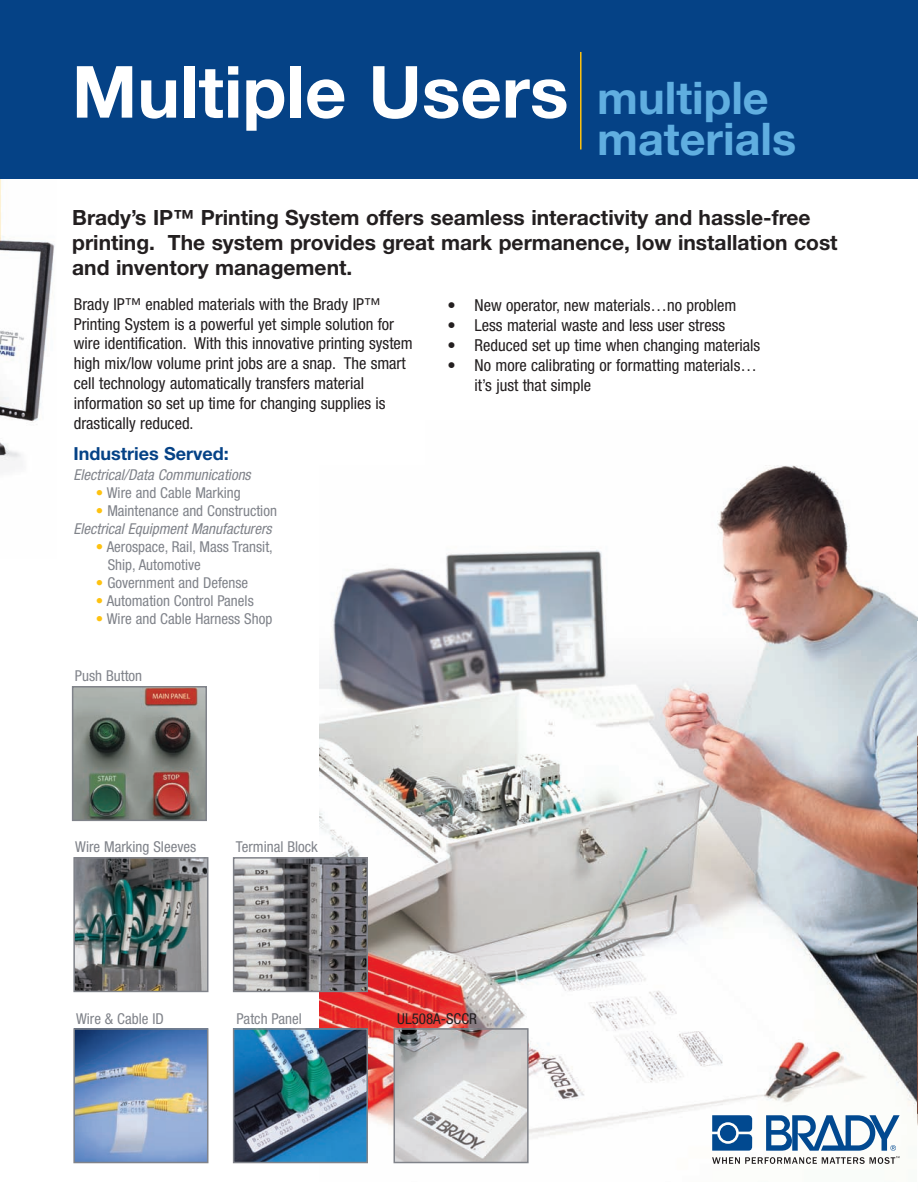
<style>
.page{position:relative;width:918px;height:1191px;background:#fff}
.page>*{position:absolute;margin:0;border:0;box-sizing:border-box;transform-origin:0 0}
.t1{font:700 72px "Helvetica Neue";color:#fff}
.t2{font:700 45px "Helvetica Neue";color:#60aee0}
.t3{font:700 21px/25.2px "Helvetica Neue";color:#231f20}
.t4{font:700 18px "Helvetica Neue";color:#054286}
.t5{font:condensed 16.5px/19.8px "Helvetica Neue";color:#231f20}
.t6{font:condensed 15px/18px "Helvetica Neue";color:#80838a}
.t7{font:italic condensed 15px/18px "Helvetica Neue";color:#80838a;text-align:right}
.t8{font:condensed 15px "Helvetica Neue";color:#231f20}
.s1{font-size:45px;color:#60aee0}
.s2{color:#fec210}
.s3{font-style:normal;color:#fec210}
.s4{font-style:normal}
</style>
<div class="page">
<svg style="left:917px;top:0;width:1px;height:1126px"></svg>
<img style="left:0;top:0;width:917px;height:1164px">
<h1 class="t1" style="left:72px;top:66px;width:698px">Multiple Users <span class="s1">multiple</span></h1>
<h2 class="t2" style="left:597px;top:123px;width:200px">materials</h2>
<p class="t3" style="left:72px;top:206px;width:766px">Brady’s IP™ Printing System offers seamless interactivity and hassle-free printing. The system provides great mark permanence, low installation cost and inventory management.</p>
<p class="t5" style="left:447px;top:297px;width:290px">• New operator, new materials…no problem</p>
<p class="t5" style="left:447px;top:317px;width:279px">• Less material waste and less user stress</p>
<p class="t5" style="left:447px;top:336px;width:314px">• Reduced set up time when changing materials</p>
<p class="t5" style="left:474px;top:356px;width:284px;text-indent:-27px">• No more calibrating or formatting materials… it’s just that simple</p>
<p class="t5" style="left:74px;top:295px;width:340px">Brady IP™ enabled materials with the Brady IP™ Printing System is a powerful yet simple solution for wire identification. With this innovative printing system high mix/low volume print jobs are a snap. The smart cell technology automatically transfers material information so set up time for changing supplies is drastically reduced.</p>
<p class="t4" style="left:73px;top:447px;width:157px">Industries Served:</p>
<p class="t7" style="left:73px;top:466px;width:182px">Electrical/Data Communications</p>
<p class="t6" style="left:96px;top:484px;width:146px"><span class="s2">•</span> Wire and Cable Marking</p>
<p class="t7" style="left:73px;top:502px;width:205px"><span class="s3">•</span> <span class="s4">Maintenance and Construction<br></span>Electrical Equipment Manufacturers</p>
<p class="t6" style="left:108px;top:538px;width:166px;text-indent:-12px"><span class="s2">•</span> Aerospace, Rail, Mass Transit,<br>Ship, Automotive</p>
<p class="t6" style="left:96px;top:574px;width:154px"><span class="s2">•</span> Government and Defense</p>
<p class="t6" style="left:96px;top:592px;width:159px"><span class="s2">•</span> Automation Control Panels</p>
<p class="t6" style="left:96px;top:610px;width:178px"><span class="s2">•</span> Wire and Cable Harness Shop</p>
<p class="t6" style="left:75px;top:668px;width:69px">Push Button</p>
<p class="t6" style="left:75px;top:839px;width:122px">Wire Marking Sleeves</p>
<p class="t6" style="left:236px;top:839px;width:83px">Terminal Block</p>
<p class="t6" style="left:76px;top:1010px;width:89px">Wire &amp; Cable ID</p>
<p class="t6" style="left:236px;top:1010px;width:67px">Patch Panel</p>
<p class="t8" style="left:397px;top:1012px;width:81px">UL508A-SCCR</p>
</div>
